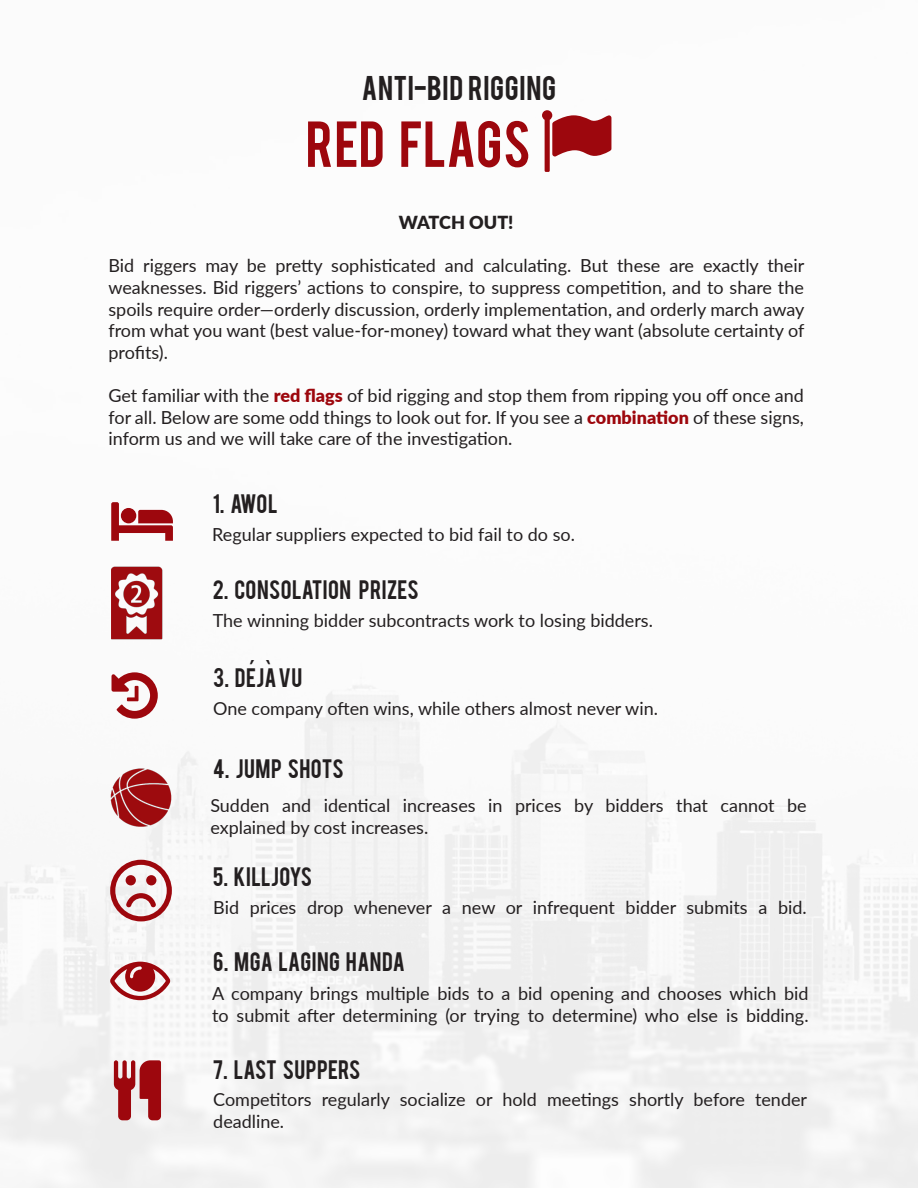
<style>
.page{position:relative;width:918px;height:1188px;background:#fff}
.page>*{position:absolute;margin:0;border:0;box-sizing:border-box;transform-origin:0 0}
.t1{font:60px "Font Awesome";color:#9d070d}
.t2{font:51px "Bebas";color:#9d070d}
.t3{font:27px "Bebas";letter-spacing:.025em;color:#231f20}
.t4{font:21px "Bebas";letter-spacing:.015em;color:#231f20}
.t5{font:18px/21.6px "Lato";color:#231f20;text-align:justify}
.t6{font:900 18px "Lato";letter-spacing:-.01em;color:#231f20}
.s1{font-weight:900;color:#9d070d}
</style>
<div class="page">
<img style="left:0;top:568px;width:918px;height:620px">
<img style="left:108px;top:759px;width:73px;height:78px">
<img style="left:112px;top:566px;width:69px;height:86px">
<div style="left:110px;top:860px;width:62px;height:61px;background:#f6f6f6"></div>
<div style="left:114px;top:1060px;width:47px;height:60px;background:#f0f0f0"></div>
<svg style="left:112px;top:672px;width:46px;height:47px"></svg>
<svg style="left:250px;top:660px;width:4px;height:5px"></svg>
<p class="t3" style="left:362px;top:68px;width:196px">ANTI-BID RIGGING</p>
<p class="t2" style="left:306px;top:107px;width:226px">RED FLAGS</p>
<p class="t6" style="left:399px;top:209px;width:116px">WATCH OUT!</p>
<p class="t5" style="left:108px;top:254px;width:697px">Bid riggers may be pretty sophisticated and calculating. But these are exactly their weaknesses. Bid riggers’ actions to conspire, to suppress competition, and to share the spoils require order—orderly discussion, orderly implementation, and orderly march away from what you want (best value-for-money) toward what they want (absolute certainty of profits).</p>
<p class="t5" style="left:108px;top:384px;width:697px">Get familiar with the <span class="s1">red flags</span> of bid rigging and stop them from ripping you off once and for all. Below are some odd things to look out for. If you see a <span class="s1">combination</span> of these signs, inform us and we will take care of the investigation.</p>
<p class="t1" style="left:110px;top:949px;width:61px">■</p>
<p class="t4" style="left:213px;top:489px;width:66px">1. AWOL</p>
<p class="t5" style="left:212px;top:522px;width:364px">Regular suppliers expected to bid fail to do so.</p>
<p class="t4" style="left:213px;top:574px;width:208px">2. CONSOLATION PRIZES</p>
<p class="t5" style="left:213px;top:608px;width:442px">The winning bidder subcontracts work to losing bidders.</p>
<p class="t4" style="left:213px;top:662px;width:90px">3. DEJA VU</p>
<p class="t5" style="left:213px;top:697px;width:446px">One company often wins, while others almost never win.</p>
<p class="t4" style="left:265px;top:657px;width:8px">`</p>
<p class="t4" style="left:213px;top:754px;width:132px">4. JUMP SHOTS</p>
<p class="t5" style="left:210px;top:794px;width:598px">Sudden and identical increases in prices by bidders that cannot be</p>
<p class="t5" style="left:210px;top:816px;width:219px">explained by cost increases.</p>
<p class="t4" style="left:213px;top:861px;width:101px">5. KILLJOYS</p>
<p class="t5" style="left:213px;top:896px;width:595px">Bid prices drop whenever a new or infrequent bidder submits a bid.</p>
<p class="t4" style="left:213px;top:947px;width:193px">6. MGA LAGING HANDA</p>
<p class="t5" style="left:212px;top:982px;width:598px">A company brings multiple bids to a bid opening and chooses which bid to submit after determining (or trying to determine) who else is bidding.</p>
<p class="t4" style="left:213px;top:1054px;width:149px">7. LAST SUPPERS</p>
<p class="t5" style="left:213px;top:1088px;width:595px">Competitors regularly socialize or hold meetings shortly before tender</p>
<p class="t5" style="left:213px;top:1110px;width:72px">deadline.</p>
</div>
